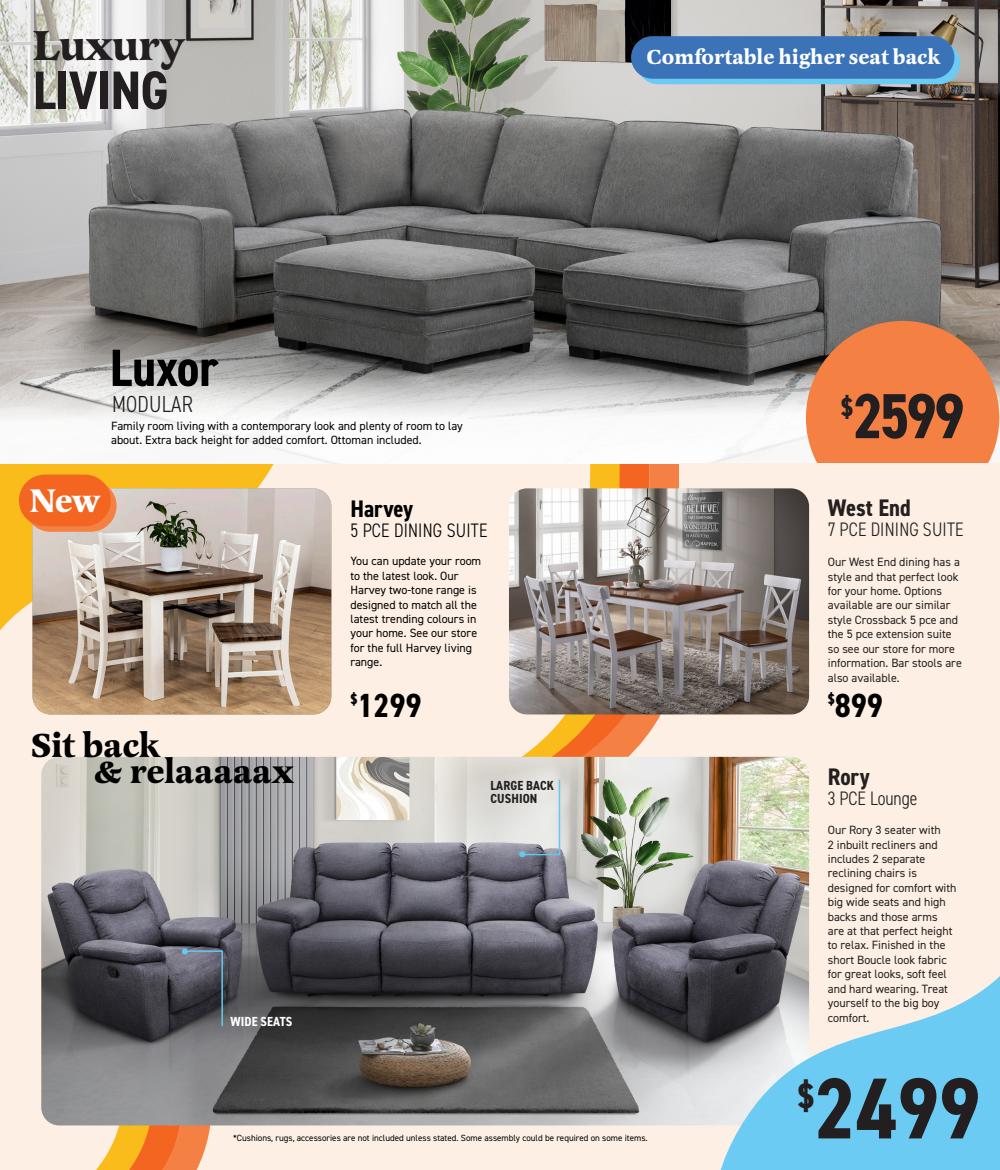
<style>
.page{position:relative;width:1000px;height:1170px;background:#fff}
.page>*{position:absolute;margin:0;border:0;box-sizing:border-box;transform-origin:0 0}
.t1{font:700 condensed 86.7px "DIN2014";color:#231f20}
.t2{font:700 condensed 63.75px "DIN2014";color:#231f20}
.t3{font:700 condensed 54.3px "DIN2014";letter-spacing:-.015em;color:#231f20}
.t4{font:700 condensed 52.5px "DIN2014";color:#000}
.t5{font:700 43.5px "Latienne Pro";letter-spacing:-.025em;color:#231f20}
.t6{font:700 condensed 35.4px "DIN2014";color:#231f20}
.Item{font:700 34.5px "Latienne Pro";letter-spacing:.015em;color:#000}
.Item-2{font:700 34.5px "Latienne Pro";letter-spacing:-.005em;color:#000}
.t7{font:700 33.9px "Latienne Pro";color:#fff}
.t8{font:700 condensed 33.45px "DIN2014";color:#000}
.t9{font:700 condensed 25.95px "DIN2014";color:#231f20}
.Item-3{font:700 condensed 24px "DIN2014";letter-spacing:-.005em;color:#231f20}
.Item-4{font:700 condensed 24px "DIN2014";letter-spacing:-.005em;color:#000}
.t10{font:300 condensed 23.25px "DIN2014";letter-spacing:.01em;color:#231f20}
.t11{font:700 21px "Latienne Pro";color:#fff}
.Item_2{font:300 condensed 19.5px "DIN2014";letter-spacing:.01em;color:#231f20}
.t12{font:300 condensed 19.5px "DIN2014";letter-spacing:.01em;color:#000}
.t13{font:700 condensed 14.7px "DIN2014";color:#000}
.t14{font:700 condensed 13.2px/13.2px "DIN2014";letter-spacing:.01em;color:#231f20}
.t15{font:700 condensed 13.2px "DIN2014";letter-spacing:.01em;color:#fff}
.t16{font:12px/14.4px "DIN2014";color:#231f20}
.t17{font:12px/14.4px "DIN2014";color:#000}
.t18{font:9px "DIN2014";color:#000}
</style>
<div class="page">
<div style="left:0;top:446px;width:999px;height:723px;background:#fdefe3"></div>
<svg style="left:0;top:463px;width:276px;height:663px"></svg>
<img style="left:0;top:0;width:999px;height:342px">
<img style="left:33px;top:488px;width:291px;height:226px">
<div style="left:25px;top:480px;width:91px;height:51px;background:#f48143;border-radius:26px"></div>
<div style="left:19px;top:474px;width:92px;height:52px;background:#f36521;border-radius:26px"></div>
<div style="left:636px;top:42px;width:323px;height:42px;background:#6ccbf3;border-radius:21px"></div>
<div style="left:631px;top:36px;width:323px;height:43px;background:#3b73b9;border-radius:21px"></div>
<svg style="left:324px;top:463px;width:30px;height:248px"></svg>
<svg style="left:384px;top:463px;width:310px;height:293px"></svg>
<svg style="left:0;top:922px;width:255px;height:247px"></svg>
<img style="left:41px;top:756px;width:767px;height:369px">
<svg style="left:411px;top:893px;width:588px;height:276px"></svg>
<svg style="left:519px;top:778px;width:42px;height:79px;background:#d4dadb"></svg>
<svg style="left:182px;top:948px;width:42px;height:79px;background:#50555f"></svg>
<svg style="left:0;top:342px;width:999px;height:121px"></svg>
<div style="left:805px;top:321px;width:194px;height:193px;background:#f48143;border-radius:50%"></div>
<div style="left:679px;top:463px;width:320px;height:83px;background:#fdefe3"></div>
<img style="left:509px;top:488px;width:299px;height:226px">
<p class="t5" style="left:32px;top:18px;width:154px">Luxury</p>
<p class="t3" style="left:33px;top:54px;width:137px">LIVING</p>
<p class="t4" style="left:110px;top:333px;width:110px">Luxor</p>
<p class="t17" style="left:111px;top:418px;width:353px">Family room living with a contemporary look and plenty of room to lay about. Extra back height for added comfort. Ottoman included.</p>
<p class="t10" style="left:112px;top:390px;width:83px">MODULAR</p>
<p class="t7" style="left:29px;top:479px;width:72px">New</p>
<p class="Item-4" style="left:350px;top:493px;width:64px">Harvey</p>
<p class="t12" style="left:350px;top:518px;width:139px">5 PCE DINING SUITE</p>
<p class="t17" style="left:350px;top:553px;width:132px">You can update your room to the latest look. Our<br>Harvey two-tone range is designed to match all the latest trending colours in your home. See our store for the full Harvey living range.</p>
<p class="t11" style="left:646px;top:44px;width:295px">Comfortable higher seat back</p>
<p class="t9" style="left:840px;top:389px;width:14px">$</p>
<p class="t2" style="left:852px;top:374px;width:113px">2599</p>
<p class="Item-3" style="left:827px;top:492px;width:84px">West End</p>
<p class="Item_2" style="left:827px;top:517px;width:137px">7 PCE DINING SUITE</p>
<p class="t16" style="left:827px;top:554px;width:135px">Our West End dining has a style and that perfect look for your home. Options available are our similar style Crossback 5 pce and the 5 pce extension suite so see our store for more information. Bar stools are also available.</p>
<p class="Item-2" style="left:31px;top:723px;width:130px">Sit back</p>
<p class="Item" style="left:94px;top:749px;width:201px">&amp; relaaaaax</p>
<p class="t15" style="left:230px;top:1012px;width:63px">WIDE SEATS</p>
<p class="t13" style="left:350px;top:689px;width:9px">$</p>
<p class="t8" style="left:357px;top:683px;width:66px">1299</p>
<p class="t13" style="left:827px;top:689px;width:9px">$</p>
<p class="t8" style="left:834px;top:683px;width:50px">899</p>
<p class="t14" style="left:490px;top:778px;width:65px">LARGE BACK<br>CUSHION</p>
<p class="Item-3" style="left:827px;top:760px;width:43px">Rory</p>
<p class="Item_2" style="left:827px;top:786px;width:91px">3 PCE Lounge</p>
<p class="t16" style="left:827px;top:822px;width:130px">Our Rory 3 seater with<br>2 inbuilt recliners and includes 2 separate reclining chairs is designed for comfort with big wide seats and high backs and those arms are at that perfect height to relax. Finished in the short Boucle look fabric for great looks, soft feel and hard wearing. Treat yourself to the big boy comfort.</p>
<p class="t18" style="left:233px;top:1132px;width:416px">*Cushions, rugs, accessories are not included unless stated. Some assembly could be required on some items.</p>
<p class="t6" style="left:797px;top:1071px;width:18px">$</p>
<p class="t1" style="left:814px;top:1050px;width:167px">2499</p>
</div>
